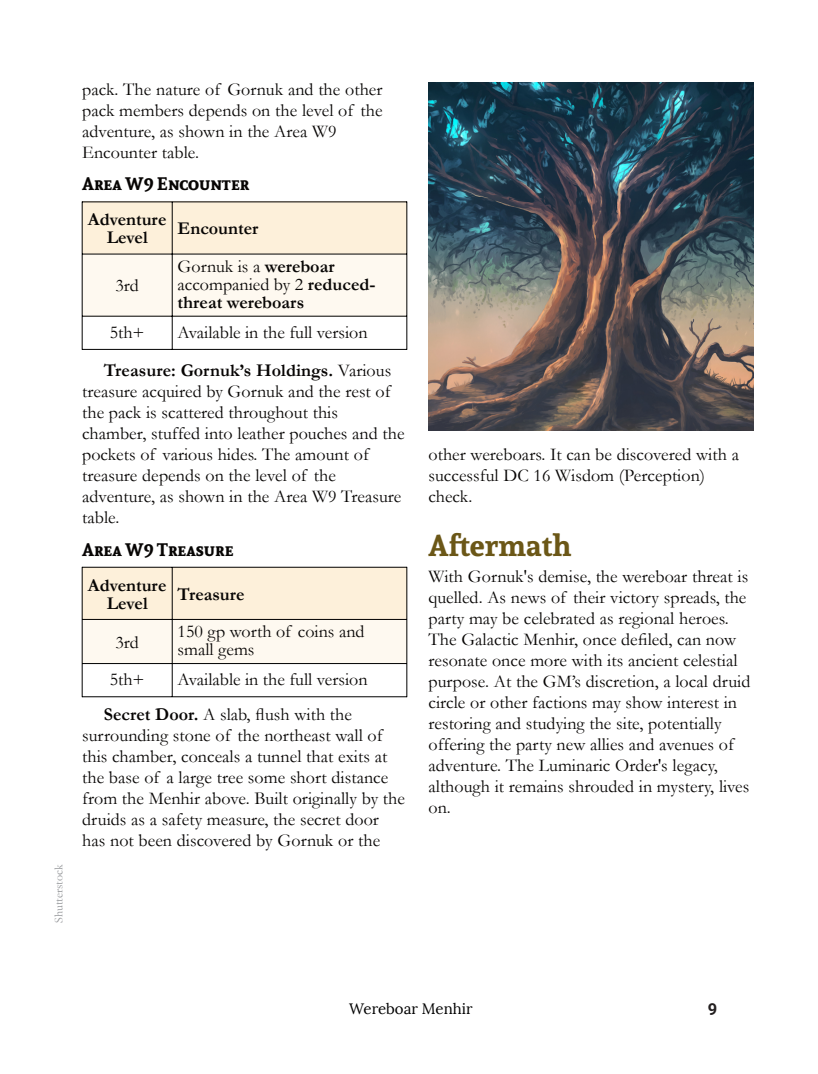
<style>
.page{position:relative;width:818px;height:1074px;background:#fff}
.page>*{position:absolute;margin:0;border:0;box-sizing:border-box;transform-origin:0 0}
.t1{font:700 30px "Andada";color:#6b5717}
.t2{font:18px/21px "Garamond";color:#070504}
.t3{font:700 18px/18px "Garamond";color:#070504;text-align:center}
.t4{font:700 18px "Andada SC";color:#070504}
.t5{font:700 16.5px "Roboto";color:#231f20}
.t6{font:15px "Lora";color:#000}
.t7{font:12px "Garamond";color:#939598}
.s1{font-weight:400}
.s2{font-weight:700}
</style>
<div class="page">
<div style="left:82px;top:202px;width:324px;height:52px;background:#fdf0da"></div>
<div style="left:82px;top:254px;width:324px;height:62px;background:#fef9f0"></div>
<hr style="left:82px;top:201px;width:1px;height:149px;background:#000">
<hr style="left:406px;top:201px;width:1px;height:149px;background:#000">
<hr style="left:172px;top:202px;width:1px;height:147px;background:#000">
<hr style="left:82px;top:201px;width:324px;height:1px;background:#000">
<hr style="left:82px;top:254px;width:324px;height:1px;background:#000">
<hr style="left:82px;top:316px;width:324px;height:1px;background:#000">
<hr style="left:82px;top:349px;width:324px;height:1px;background:#000">
<div style="left:82px;top:567px;width:324px;height:52px;background:#fdf0da"></div>
<div style="left:82px;top:619px;width:324px;height:44px;background:#fef9f0"></div>
<hr style="left:82px;top:567px;width:1px;height:130px;background:#000">
<hr style="left:406px;top:567px;width:1px;height:130px;background:#000">
<hr style="left:172px;top:567px;width:1px;height:129px;background:#000">
<hr style="left:82px;top:567px;width:324px;height:1px;background:#000">
<hr style="left:82px;top:619px;width:324px;height:1px;background:#000">
<hr style="left:82px;top:663px;width:324px;height:1px;background:#000">
<hr style="left:82px;top:696px;width:324px;height:1px;background:#000">
<img style="left:428px;top:82px;width:324px;height:348px">
<p class="t7" style="left:55px;top:923px;width:60px;rotate:-90deg">Shutterstock</p>
<p class="t2" style="left:82px;top:81px;width:301px">pack. The nature of Gornuk and the other pack members depends on the level of the adventure, as shown in the Area W9<br>Encounter table.</p>
<p class="t4" style="left:82px;top:172px;width:168px">Area W9 Encounter</p>
<p class="t3" style="left:88px;top:213px;width:80px">Adventure<br>Level</p>
<p class="t3" style="left:177px;top:222px;width:82px">Encounter</p>
<p class="t2" style="left:115px;top:277px;width:25px">3rd</p>
<p class="t3" style="left:177px;top:259px;width:199px;text-align:left"><span class="s1">Gornuk is a</span> wereboar <span class="s1">accompanied by 2</span> reduced&shy;threat wereboars</p>
<p class="t2" style="left:110px;top:324px;width:36px">5th+</p>
<p class="t2" style="left:177px;top:324px;width:191px">Available in the full version</p>
<p class="t2" style="left:82px;top:362px;width:324px;text-indent:22px"><span class="s2">Treasure: Gornuk’s Holdings.</span> Various treasure acquired by Gornuk and the rest of the pack is scattered throughout this chamber, stuffed into leather pouches and the pockets of various hides. The amount of treasure depends on the level of the adventure, as shown in the Area W9 Treasure table.</p>
<p class="t4" style="left:82px;top:537px;width:153px">Area W9 Treasure</p>
<p class="t3" style="left:88px;top:578px;width:80px">Adventure<br>Level</p>
<p class="t3" style="left:177px;top:587px;width:69px">Treasure</p>
<p class="t2" style="left:115px;top:633px;width:25px">3rd</p>
<p class="t2" style="left:177px;top:625px;width:188px;line-height:18px">150 gp worth of coins and small gems</p>
<p class="t2" style="left:110px;top:671px;width:36px">5th+</p>
<p class="t2" style="left:177px;top:671px;width:191px">Available in the full version</p>
<p class="t2" style="left:82px;top:706px;width:324px;text-indent:22px"><span class="s2">Secret Door.</span> A slab, flush with the surrounding stone of the northeast wall of this chamber, conceals a tunnel that exits at the base of a large tree some short distance from the Menhir above. Built originally by the druids as a safety measure, the secret door has not been discovered by Gornuk or the</p>
<p class="t2" style="left:428px;top:446px;width:312px">other wereboars. It can be discovered with a successful DC 16 Wisdom (Perception) check.</p>
<h1 class="t1" style="left:428px;top:525px;width:144px">Aftermath</h1>
<p class="t2" style="left:428px;top:568px;width:323px">With Gornuk's demise, the wereboar threat is quelled. As news of their victory spreads, the party may be celebrated as regional heroes.<br>The Galactic Menhir, once defiled, can now resonate once more with its ancient celestial purpose. At the GM’s discretion, a local druid circle or other factions may show interest in restoring and studying the site, potentially offering the party new allies and avenues of adventure. The Luminaric Order's legacy, although it remains shrouded in mystery, lives on.</p>
<p class="t6" style="left:349px;top:1000px;width:125px">Wereboar Menhir</p>
<p class="t5" style="left:707px;top:1002px;width:11px">9</p>
</div>
